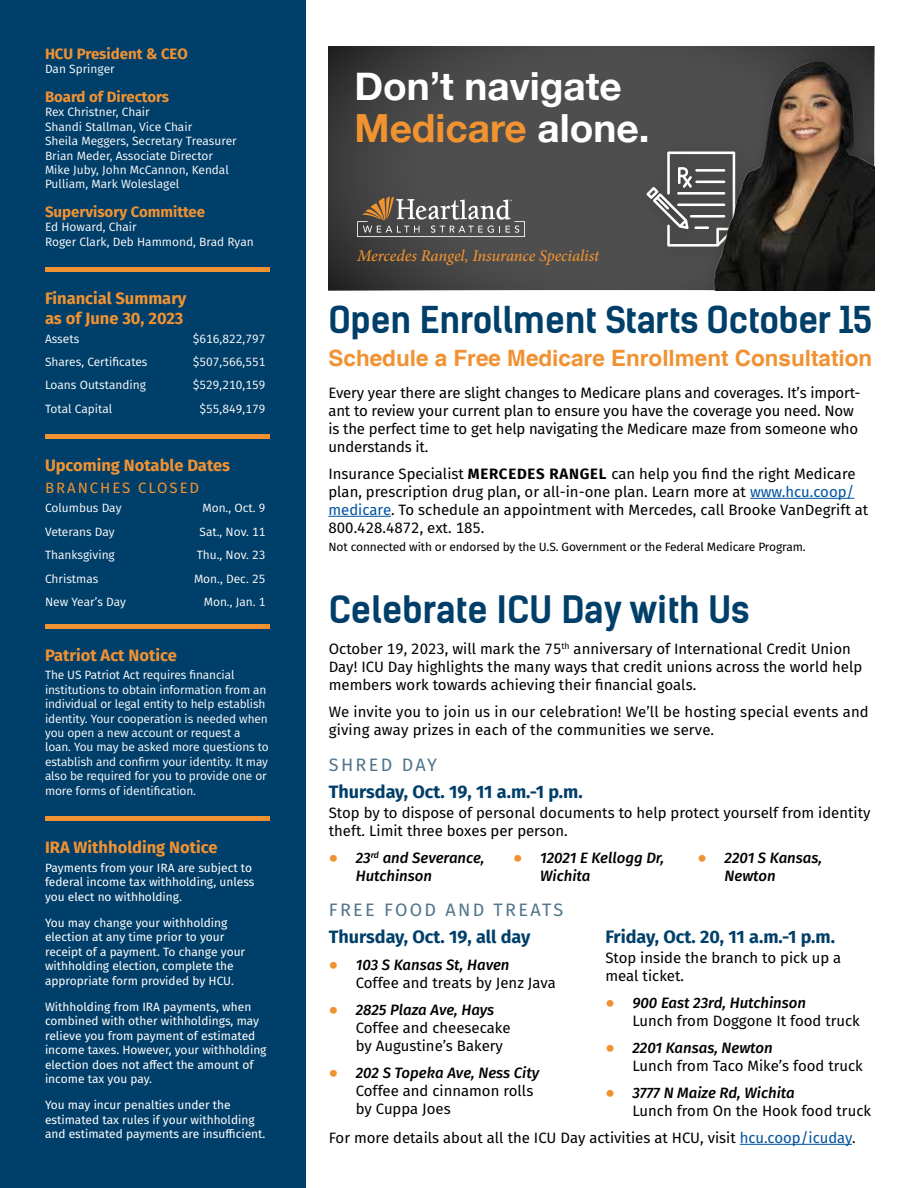
<style>
.page{position:relative;width:918px;height:1188px;background:#fff}
.page>*{position:absolute;margin:0;border:0;box-sizing:border-box;transform-origin:0 0}
.t1{font:700 38.85px/42px "Helvetica Neue";color:#fff}
.t2{font:700 36px "Kelson Sans";color:#003f69}
.t3{font:700 35.25px "Kelson Sans";letter-spacing:-.01em;color:#003f69}
.t4{font:700 22.5px "Helvetica";color:#f19232}
.t5{font:700 18px "Fira Sans";color:#003f69}
.t6{font:18px "Fira Sans";letter-spacing:.13em;color:#51758b}
.t7{font:700 16.5px/19.8px "Fira Sans";color:#f19232}
.t8{font:italic 500 16.5px "Minion Pro";letter-spacing:-.005em;color:#f19330}
.t9{font:15px/18px "Fira Sans";color:#000}
.t10{font:italic 500 15px/18px "Fira Sans";color:#000}
.t11{font:700 15px "Fira Sans";color:#f19232}
.t12{font:15px "Fira Sans";letter-spacing:.13em;color:#f19232}
.t13{font:12px/14.4px "Fira Sans";letter-spacing:-.01em;color:#fff}
.t14{font:12px/14.4px "Fira Sans";color:#fff}
.t15{font:12px "Fira Sans";letter-spacing:-.01em;color:#000}
.s1{color:#f19330}
.s2{font-weight:700}
.s3{color:#0053a0}
.s4{font-weight:400;font-style:normal;color:#f19232}
.s5{color:#f19232}
.s6{font-weight:500;font-style:italic}
</style>
<div class="page">
<div style="left:0;top:0;width:306px;height:1188px;background:#003f69"></div>
<hr style="left:45px;top:268px;width:225px;height:4px;background:#f19232">
<hr style="left:45px;top:435px;width:225px;height:4px;background:#f19232">
<div style="left:45px;top:624px;width:225px;height:5px;background:#f19232"></div>
<hr style="left:45px;top:817px;width:225px;height:4px;background:#f19232">
<hr style="left:750px;top:498px;width:104px;height:1px;background:#0053a0">
<hr style="left:328px;top:516px;width:63px;height:1px;background:#0053a0">
<svg style="left:329px;top:46px;width:365px;height:244px;background:#484748"></svg>
<div style="left:628px;top:132px;width:66px;height:140px;background:#4e4e4f"></div>
<svg style="left:646px;top:152px;width:48px;height:95px;background:#6c6c6d"></svg>
<img style="left:694px;top:46px;width:180px;height:244px">
<img style="left:712px;top:58px;width:162px;height:232px">
<svg style="left:357px;top:197px;width:168px;height:40px;background:#6f6b68"></svg>
<hr style="left:740px;top:1144px;width:112px;height:1px;background:#0053a0">
<p class="t11" style="left:45px;top:41px;width:144px">HCU President &amp; CEO</p>
<p class="t13" style="left:45px;top:62px;width:71px">Dan Springer</p>
<p class="t11" style="left:45px;top:84px;width:126px">Board of Directors</p>
<p class="t13" style="left:45px;top:105px;width:193px">Rex Christner, Chair<br>Shandi Stallman, Vice Chair<br>Sheila Meggers, Secretary Treasurer<br>Brian Meder, Associate Director<br>Mike Juby, John McCannon, Kendal<br>Pulliam, Mark Woleslagel</p>
<p class="t11" style="left:45px;top:199px;width:162px">Supervisory Committee</p>
<p class="t13" style="left:45px;top:220px;width:210px">Ed Howard, Chair<br>Roger Clark, Deb Hammond, Brad Ryan</p>
<p class="t7" style="left:45px;top:287px;width:143px">Financial Summary as of June 30, 2023</p>
<p class="t13" style="left:45px;top:331px;width:36px">Assets</p>
<p class="t13" style="left:193px;top:331px;width:74px">$616,822,797</p>
<p class="t13" style="left:45px;top:354px;width:104px">Shares, Certificates</p>
<p class="t13" style="left:193px;top:354px;width:74px">$507,566,551</p>
<p class="t13" style="left:45px;top:378px;width:102px">Loans Outstanding</p>
<p class="t13" style="left:193px;top:378px;width:74px">$529,210,159</p>
<p class="t13" style="left:45px;top:401px;width:69px">Total Capital</p>
<p class="t13" style="left:199px;top:401px;width:68px">$55,849,179</p>
<p class="t7" style="left:45px;top:454px;width:187px">Upcoming Notable Dates</p>
<p class="t12" style="left:45px;top:477px;width:156px">BRANCHES CLOSED</p>
<p class="t13" style="left:45px;top:501px;width:78px">Columbus Day</p>
<p class="t13" style="left:202px;top:501px;width:65px">Mon., Oct. 9</p>
<p class="t13" style="left:45px;top:524px;width:71px">Veterans Day</p>
<p class="t13" style="left:200px;top:524px;width:67px">Sat., Nov. 11</p>
<p class="t13" style="left:45px;top:547px;width:71px">Thanksgiving</p>
<p class="t13" style="left:197px;top:547px;width:70px">Thu., Nov. 23</p>
<p class="t13" style="left:45px;top:571px;width:55px">Christmas</p>
<p class="t13" style="left:194px;top:571px;width:73px">Mon., Dec. 25</p>
<p class="t13" style="left:45px;top:594px;width:82px">New Year’s Day</p>
<p class="t13" style="left:204px;top:594px;width:63px">Mon., Jan. 1</p>
<p class="t7" style="left:45px;top:644px;width:133px">Patriot Act Notice</p>
<p class="t13" style="left:45px;top:668px;width:225px">The US Patriot Act requires financial institutions to obtain information from an individual or legal entity to help establish identity. Your cooperation is needed when you open a new account or request a loan. You may be asked more questions to establish and confirm your identity. It may also be required for you to provide one or more forms of identification.</p>
<p class="t7" style="left:45px;top:836px;width:174px">IRA Withholding Notice</p>
<p class="t14" style="left:45px;top:860px;width:211px">Payments from your IRA are subject to federal income tax withholding, unless you elect no withholding.</p>
<p class="t14" style="left:45px;top:915px;width:202px">You may change your withholding election at any time prior to your receipt of a payment. To change your withholding election, complete the appropriate form provided by HCU.</p>
<p class="t14" style="left:45px;top:999px;width:223px">Withholding from IRA payments, when combined with other withholdings, may relieve you from payment of estimated income taxes. However, your withholding election does not affect the amount of income tax you pay.</p>
<p class="t14" style="left:45px;top:1098px;width:222px">You may incur penalties under the estimated tax rules if your withholding and estimated payments are insufficient.</p>
<h1 class="t1" style="left:355px;top:65px;width:297px">Don’t navigate<br><span class="s1">Medicare</span> alone.</h1>
<p class="t8" style="left:357px;top:244px;width:244px">Mercedes Rangel, Insurance Specialist</p>
<h3 class="t3" style="left:328px;top:298px;width:545px">Open Enrollment Starts October 15</h3>
<h3 class="t4" style="left:328px;top:345px;width:545px">Schedule a Free Medicare Enrollment Consultation</h3>
<p class="t9" style="left:328px;top:383px;width:534px">Every year there are slight changes to Medicare plans and coverages. It’s import&shy;ant to review your current plan to ensure you have the coverage you need. Now is the perfect time to get help navigating the Medicare maze from someone who understands it.</p>
<p class="t9" style="left:328px;top:464px;width:541px">Insurance Specialist <span class="s2">MERCEDES RANGEL</span> can help you find the right Medicare plan, prescription drug plan, or all-in-one plan. Learn more at <span class="s3">www.hcu.coop/ medicare</span>. To schedule an appointment with Mercedes, call Brooke VanDegrift at 800.428.4872, ext. 185.</p>
<p class="t15" style="left:328px;top:538px;width:479px">Not connected with or endorsed by the U.S. Government or the Federal Medicare Program.</p>
<h2 class="t2" style="left:329px;top:587px;width:422px">Celebrate ICU Day with Us</h2>
<p class="t9" style="left:329px;top:640px;width:535px">October 19, 2023, will mark the 75<sup>th</sup> anniversary of International Credit Union<br>Day! ICU Day highlights the many ways that credit unions across the world help members work towards achieving their financial goals.</p>
<p class="t9" style="left:329px;top:703px;width:541px">We invite you to join us in our celebration! We’ll be hosting special events and giving away prizes in each of the communities we serve.</p>
<p class="t6" style="left:329px;top:751px;width:110px">SHRED DAY</p>
<p class="t5" style="left:329px;top:777px;width:255px">Thursday, Oct. 19, 11 a.m.-1 p.m.</p>
<p class="t9" style="left:329px;top:803px;width:543px">Stop by to dispose of personal documents to help protect yourself from identity theft. Limit three boxes per person.</p>
<p class="t10" style="left:356px;top:848px;width:130px;text-indent:-27px"><span class="s4">⦁</span> 23<sup>rd</sup> and Severance,<br>Hutchinson</p>
<p class="t10" style="left:540px;top:848px;width:126px;text-indent:-27px"><span class="s4">⦁</span> 12021 E Kellogg Dr,<br>Wichita</p>
<p class="t10" style="left:725px;top:848px;width:99px;text-indent:-27px"><span class="s4">⦁</span> 2201 S Kansas,<br>Newton</p>
<p class="t6" style="left:329px;top:896px;width:236px">FREE FOOD AND TREATS</p>
<p class="t5" style="left:329px;top:922px;width:203px">Thursday, Oct. 19, all day</p>
<p class="t9" style="left:356px;top:956px;width:201px;text-indent:-27px"><span class="s5">⦁</span> <span class="s6">103 S Kansas St, Haven<br></span>Coffee and treats by Jenz Java</p>
<p class="t9" style="left:356px;top:1001px;width:156px;text-indent:-27px"><span class="s5">⦁</span> <span class="s6">2825 Plaza Ave, Hays<br></span>Coffee and cheesecake by Augustine’s Bakery</p>
<p class="t9" style="left:356px;top:1064px;width:185px;text-indent:-27px"><span class="s5">⦁</span> <span class="s6">202 S Topeka Ave, Ness City<br></span>Coffee and cinnamon rolls by Cuppa Joes</p>
<p class="t5" style="left:605px;top:922px;width:231px">Friday, Oct. 20, 11 a.m.-1 p.m.</p>
<p class="t9" style="left:605px;top:948px;width:238px">Stop inside the branch to pick up a meal ticket.</p>
<p class="t9" style="left:632px;top:993px;width:229px;text-indent:-27px"><span class="s5">⦁</span> <span class="s6">900 East 23rd, Hutchinson<br></span>Lunch from Doggone It food truck</p>
<p class="t9" style="left:632px;top:1038px;width:232px;text-indent:-27px"><span class="s5">⦁</span> <span class="s6">2201 Kansas, Newton<br></span>Lunch from Taco Mike’s food truck</p>
<p class="t9" style="left:632px;top:1083px;width:240px;text-indent:-27px"><span class="s5">⦁</span> <span class="s6">3777 N Maize Rd, Wichita<br></span>Lunch from On the Hook food truck</p>
<p class="t9" style="left:329px;top:1128px;width:528px">For more details about all the ICU Day activities at HCU, visit <span class="s3">hcu.coop/icuday</span>.</p>
</div>
